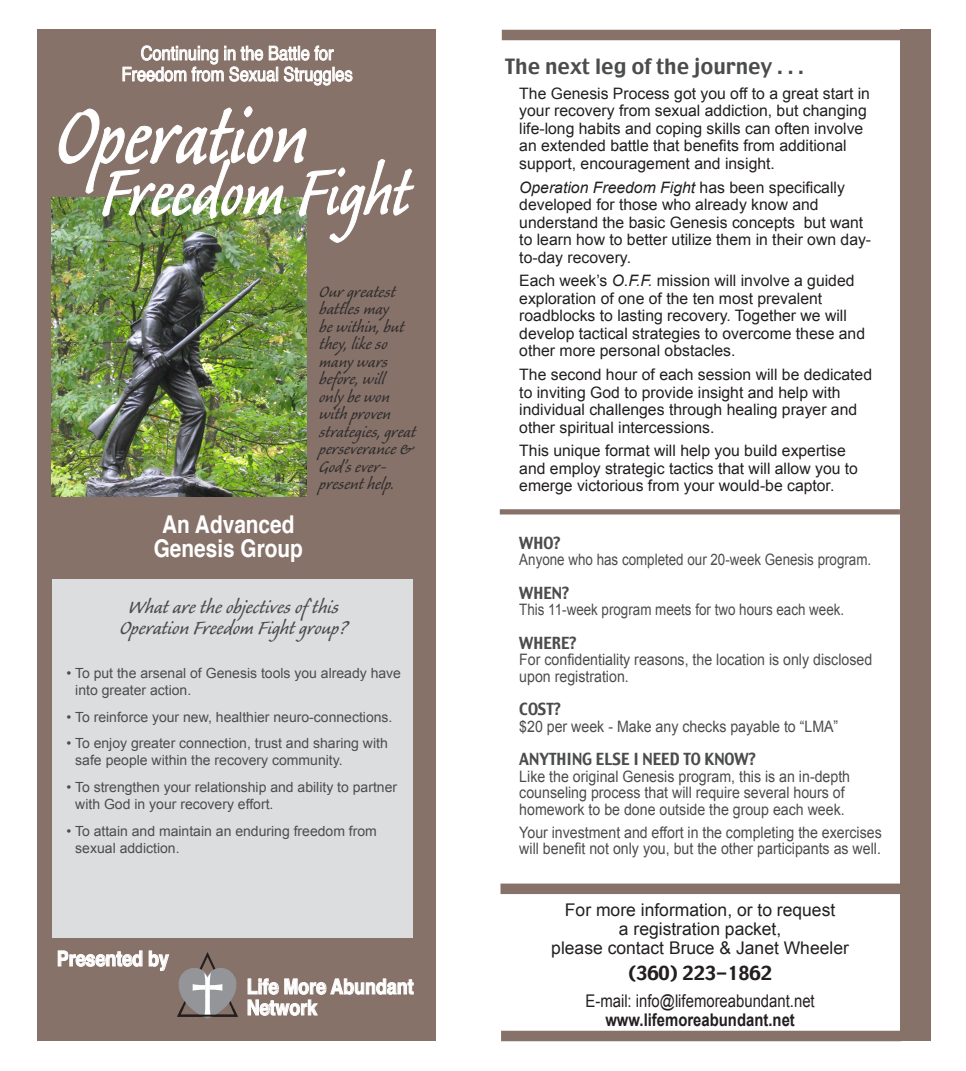
<style>
.page{position:relative;width:966px;height:1071px;background:#fff}
.page>*{position:absolute;margin:0;border:0;box-sizing:border-box;transform-origin:0 0}
.t1{font:105px "Caliban";color:#fff;scale:.85 1}
.t2{font:87.5px "Caliban";color:#fff;scale:.85 1}
.t3{font:24.5px "Caliban";color:#4b4c4d}
.t4{font:700 24.5px "Helvetica";color:#fff;scale:.85 1}
.t5{font:21px/17.5px "Caliban";color:#312f30}
.t6{font:700 21px/21px "Helvetica";color:#fff;scale:.85 1}
.t7{font:21px "Charcoal";color:#4b4c4d;scale:.94 1}
.t8{font:19.25px "Helvetica";color:#fff;scale:.85 1}
.t9{font:19.25px "Charcoal";color:#231f20}
.t10{font:17.5px "Arial";color:#231f20}
.t11{font:17.5px "Arial";color:#231f20;scale:.85 1}
.t12{font:700 17.5px "Arial";color:#231f20;scale:.85 1}
.t13{font:16.62px "Charcoal";color:#4b4c4d;scale:.9 1}
.t14{font:15.75px/17.5px "Arial";color:#231f20}
.t15{font:15.75px/16.6px "Arial";color:#4b4c4d;scale:.9 1}
.t16{font:15.75px "Arial";color:#4b4c4d;scale:.85 1}
.t17{font:14px/17.5px "Arial";color:#4b4c4d}
.s1{font-style:italic}
</style>
<div class="page">
<div style="left:37px;top:30px;width:399px;height:1011px;background:#877269"></div>
<img style="left:52px;top:198px;width:255px;height:299px">
<div style="left:501px;top:1031px;width:400px;height:10px;background:#877269"></div>
<div style="left:900px;top:30px;width:31px;height:1011px;background:#877269"></div>
<div style="left:52px;top:579px;width:361px;height:359px;background:#dcdddf"></div>
<img style="left:58px;top:106px;width:357px;height:137px">
<svg style="left:122px;top:45px;width:231px;height:41px"></svg>
<svg style="left:58px;top:950px;width:112px;height:21px"></svg>
<svg style="left:247px;top:978px;width:167px;height:38px"></svg>
<svg style="left:177px;top:952px;width:61px;height:67px"></svg>
<div style="left:500px;top:509px;width:400px;height:5px;background:#877269"></div>
<div style="left:500px;top:884px;width:401px;height:10px;background:#877269"></div>
<div style="left:502px;top:30px;width:399px;height:10px;background:#877269"></div>
<p class="t8" style="left:141px;top:38px;width:228px">Continuing in the Battle for</p>
<p class="t8" style="left:122px;top:59px;width:273px">Freedom from Sexual Struggles</p>
<p class="t1" style="left:56px;top:83px;width:299px">Operation</p>
<p class="t2" style="left:101px;top:149px;width:364px">Freedom Fight</p>
<p class="t4" style="left:162px;top:504px;width:157px">An Advanced</p>
<p class="t4" style="left:154px;top:529px;width:177px">Genesis Group</p>
<p class="t5" style="left:319px;top:283px;width:98px">Our greatest battles may<br>be within, but they, like so many wars before, will<br>only be won with proven strategies, great perseverance &amp;<br>God’s ever&shy;present help.</p>
<p class="t3" style="left:129px;top:595px;width:212px">What are the objectives of this</p>
<p class="t3" style="left:120px;top:616px;width:229px">Operation Freedom Fight group?</p>
<p class="t17" style="left:75px;top:664px;width:327px;text-indent:-9px">• To put the arsenal of Genesis tools you already have into greater action.</p>
<p class="t17" style="left:66px;top:708px;width:328px">• To reinforce your new, healthier neuro-connections.</p>
<p class="t17" style="left:75px;top:734px;width:314px;text-indent:-9px">• To enjoy greater connection, trust and sharing with safe people within the recovery community.</p>
<p class="t17" style="left:75px;top:778px;width:323px;text-indent:-9px">• To strengthen your relationship and ability to partner with God in your recovery effort.</p>
<p class="t17" style="left:75px;top:822px;width:303px;text-indent:-9px">• To attain and maintain an enduring freedom from sexual addiction.</p>
<p class="t6" style="left:57px;top:948px;width:133px">Presented by</p>
<p class="t6" style="left:247px;top:976px;width:198px">Life More Abundant<br>Network</p>
<p class="t7" style="left:505px;top:52px;width:319px">The next leg of the journey . . .</p>
<p class="t14" style="left:519px;top:85px;width:352px">The Genesis Process got you off to a great start in your recovery from sexual addiction, but changing life-long habits and coping skills can often involve an extended battle that benefits from additional support, encouragement and insight.</p>
<p class="t14" style="left:519px;top:178px;width:353px"><span class="s1">Operation Freedom Fight</span> has been specifically developed for those who already know and understand the basic Genesis concepts but want to learn how to better utilize them in their own day&shy;to-day recovery.</p>
<p class="t14" style="left:519px;top:272px;width:347px">Each week’s <span class="s1">O.F.F.</span> mission will involve a guided exploration of one of the ten most prevalent roadblocks to lasting recovery. Together we will develop tactical strategies to overcome these and other more personal obstacles.</p>
<p class="t14" style="left:519px;top:366px;width:354px">The second hour of each session will be dedicated to inviting God to provide insight and help with individual challenges through healing prayer and other spiritual intercessions.</p>
<p class="t14" style="left:519px;top:442px;width:340px">This unique format will help you build expertise and employ strategic tactics that will allow you to emerge victorious from your would-be captor.</p>
<p class="t13" style="left:519px;top:532px;width:47px">WHO?</p>
<p class="t16" style="left:519px;top:550px;width:416px">Anyone who has completed our 20-week Genesis program.</p>
<p class="t13" style="left:519px;top:582px;width:56px">WHEN?</p>
<p class="t16" style="left:519px;top:599px;width:384px">This 11-week program meets for two hours each week.</p>
<p class="t13" style="left:519px;top:632px;width:65px">WHERE?</p>
<p class="t15" style="left:519px;top:652px;width:394px">For confidentiality reasons, the location is only disclosed upon registration.</p>
<p class="t13" style="left:519px;top:698px;width:47px">COST?</p>
<p class="t15" style="left:519px;top:718px;width:356px">$20 per week - Make any checks payable to “LMA”</p>
<p class="t13" style="left:519px;top:748px;width:264px">ANYTHING ELSE I NEED TO KNOW?</p>
<p class="t15" style="left:519px;top:768px;width:369px">Like the original Genesis program, this is an in-depth counseling process that will require several hours of homework to be done outside the group each week.</p>
<p class="t15" style="left:519px;top:824px;width:404px">Your investment and effort in the completing the exercises will benefit not only you, but the other participants as well.</p>
<p class="t10" style="left:565px;top:898px;width:272px">For more information, or to request</p>
<p class="t10" style="left:619px;top:917px;width:164px">a registration packet,</p>
<p class="t10" style="left:551px;top:937px;width:299px">please contact Bruce &amp; Janet Wheeler</p>
<p class="t9" style="left:628px;top:961px;width:145px">(360) 223-1862</p>
<p class="t11" style="left:586px;top:989px;width:271px">E-mail: info@lifemoreabundant.net</p>
<p class="t12" style="left:605px;top:1008px;width:224px">www.lifemoreabundant.net</p>
</div>
